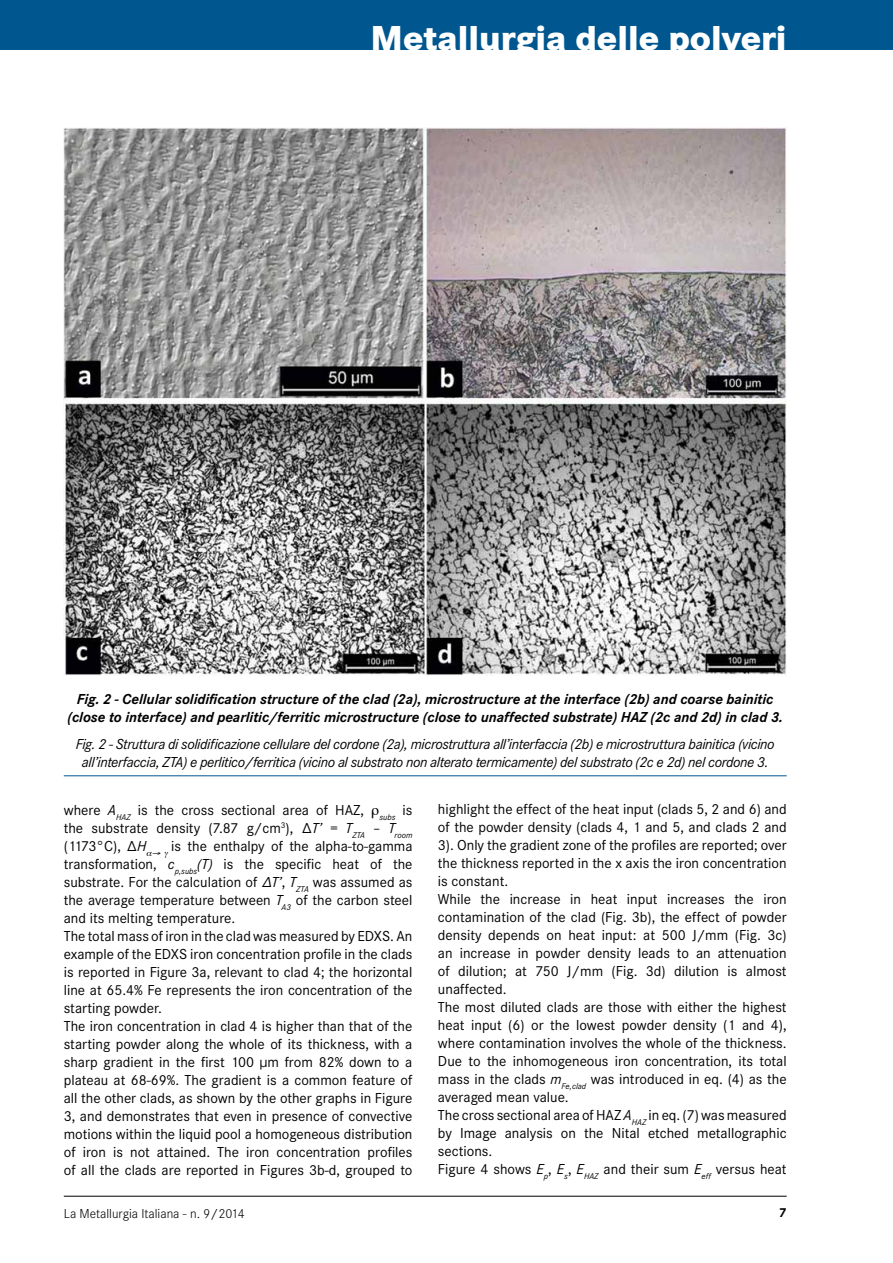
<style>
.page{position:relative;width:893px;height:1263px;background:#fff}
.page>*{position:absolute;margin:0;border:0;box-sizing:border-box;transform-origin:0 0}
.t1{font:800 36px "Corporate S";color:#fff}
.t2{font:15px/18px "Corporate S";color:#000}
.t3{font:italic 15px/18px "Corporate S";letter-spacing:-.025em;color:#000;text-align:center}
.t4{font:italic 700 15px/18px "Corporate S";letter-spacing:-.005em;color:#000;text-align:center}
.t5{font:300 13.5px "Corporate S";color:#000}
.t6{font:700 13.5px "Corporate S";color:#000}
.s1{font-style:italic}
</style>
<div class="page">
<hr style="left:64px;top:1196px;width:723px;height:1px;background:#000">
<div style="left:0;top:0;width:893px;height:50px;background:#00568e"></div>
<img style="left:64px;top:128px;width:723px;height:547px">
<hr style="left:64px;top:775px;width:723px;height:1px;background:#00568e">
<h1 class="t1" style="left:371px;top:17px;width:418px">Metallurgia delle polveri</h1>
<p class="t4" style="left:68px;top:690px;width:717px">Fig. 2 - Cellular solidification structure of the clad (2a), microstructure at the interface (2b) and coarse bainitic (close to interface) and pearlitic/ferritic microstructure (close to unaffected substrate) HAZ (2c and 2d) in clad 3.</p>
<p class="t3" style="left:76px;top:735px;width:700px">Fig. 2 - Struttura di solidificazione cellulare del cordone (2a), microstruttura all’interfaccia (2b) e microstruttura bainitica (vicino all’interfaccia, ZTA) e perlitico/ferritica (vicino al substrato non alterato termicamente) del substrato (2c e 2d) nel cordone 3.</p>
<p class="t2" style="left:64px;top:801px;width:350px">where <span class="s1">A</span><sub>HAZ</sub> is the cross sectional area of HAZ, <sub>subs</sub> is the substrate density (7.87 g/cm<sup>3</sup>), <span class="s1">ΔT’ = T</span><sub>ZTA</sub> <span class="s1">– T</span><sub>room </sub>(1173°C), <span class="s1">ΔH</span> → is the enthalpy of the alpha-to-gamma transformation, <span class="s1">c</span><sub>p,subs</sub><span class="s1">(T)</span> is the specific heat of the substrate. For the calculation of <span class="s1">ΔT’</span>, <span class="s1">T</span><sub>ZTA</sub> was assumed as the average temperature between <span class="s1">T</span><sub>A3</sub> of the carbon steel and its melting temperature.<br>The total mass of iron in the clad was measured by EDXS. An example of the EDXS iron concentration profile in the clads is reported in Figure 3a, relevant to clad 4; the horizontal line at 65.4% Fe represents the iron concentration of the starting powder.<br>The iron concentration in clad 4 is higher than that of the starting powder along the whole of its thickness, with a sharp gradient in the first 100 μm from 82% down to a plateau at 68-69%. The gradient is a common feature of all the other clads, as shown by the other graphs in Figure 3, and demonstrates that even in presence of convective motions within the liquid pool a homogeneous distribution of iron is not attained. The iron concentration profiles of all the clads are reported in Figures 3b-d, grouped to</p>
<p class="t2" style="left:438px;top:800px;width:350px">highlight the effect of the heat input (clads 5, 2 and 6) and of the powder density (clads 4, 1 and 5, and clads 2 and 3). Only the gradient zone of the profiles are reported; over the thickness reported in the x axis the iron concentration is constant.<br>While the increase in heat input increases the iron contamination of the clad (Fig. 3b), the effect of powder density depends on heat input: at 500 J/mm (Fig. 3c) an increase in powder density leads to an attenuation of dilution; at 750 J/mm (Fig. 3d) dilution is almost unaffected.<br>The most diluted clads are those with either the highest heat input (6) or the lowest powder density (1 and 4), where contamination involves the whole of the thickness.<br>Due to the inhomogeneous iron concentration, its total mass in the clads <span class="s1">m</span><sub>Fe,clad</sub> was introduced in eq. (4) as the averaged mean value.<br>The cross sectional area of HAZ <span class="s1">A</span><sub>HAZ</sub> in eq. (7) was measured by Image analysis on the Nital etched metallographic sections.<br>Figure 4 shows <span class="s1">E</span><sub>p</sub>, <span class="s1">E</span><sub>s</sub>, <span class="s1">E</span><sub>HAZ</sub> and their sum <span class="s1">E</span><sub>eff</sub> versus heat</p>
<p class="t5" style="left:64px;top:1206px;width:182px">La Metallurgia Italiana - n. 9/2014</p>
<p class="t6" style="left:779px;top:1205px;width:9px">7</p>
</div>
